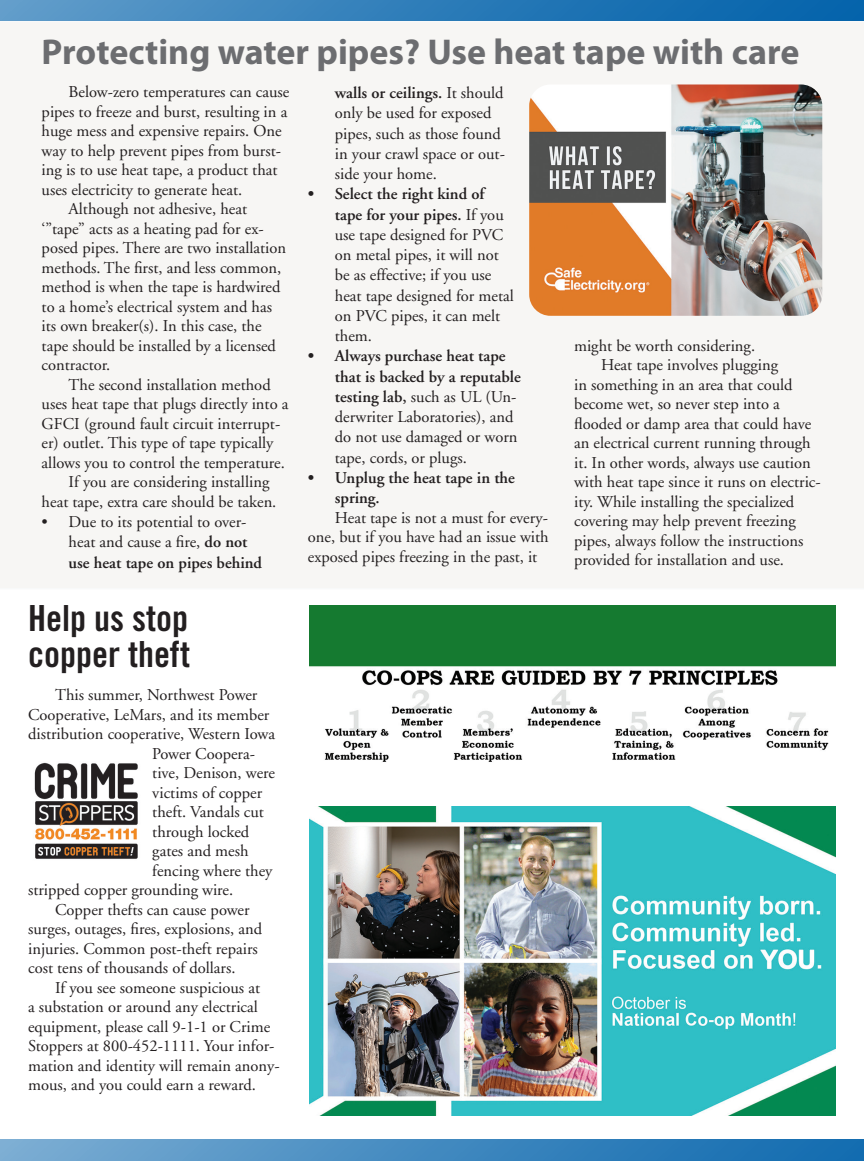
<style>
.page{position:relative;width:864px;height:1161px;background:#fff}
.page>*{position:absolute;margin:0;border:0;box-sizing:border-box;transform-origin:0 0}
.t1{font:700 36px "Myriad Pro";color:#6c6d70}
.t2{font:36px/36px "Trade Gothic LT Std Bd Cn 20";color:#231f20}
.t3{font:16.5px/20.2px "Adobe Garamond";color:#231f20}
.t4{font:600 16.5px/20.2px "Adobe Garamond";color:#231f20}
.s1{font-weight:600}
</style>
<div class="page">
<div style="left:0;top:1140px;width:864px;height:21px;background:linear-gradient(to right,#7aacd2,#0e69ae)"></div>
<div style="left:0;top:0;width:864px;height:21px;background:linear-gradient(to right,#5f9bc9,#0060a9)"></div>
<div style="left:0;top:23px;width:864px;height:565px;background:#f7f6f4"></div>
<img style="left:34px;top:762px;width:104px;height:97px">
<img style="left:529px;top:84px;width:293px;height:232px">
<img style="left:310px;top:807px;width:526px;height:308px">
<img style="left:310px;top:605px;width:526px;height:157px">
<h1 class="t1" style="left:42px;top:29px;width:759px">Protecting water pipes? Use heat tape with care</h1>
<p class="t3" style="left:69px;top:82px;width:222px">Below-zero temperatures can cause</p>
<p class="t3" style="left:42px;top:102px;width:247px">pipes to freeze and burst, resulting in a</p>
<p class="t3" style="left:42px;top:121px;width:241px">huge mess and expensive repairs. One</p>
<p class="t3" style="left:42px;top:141px;width:241px">way to help prevent pipes from burst-</p>
<p class="t3" style="left:42px;top:160px;width:237px">ing is to use heat tape, a product that</p>
<p class="t3" style="left:42px;top:180px;width:202px">uses electricity to generate heat.</p>
<p class="t3" style="left:69px;top:199px;width:180px">Although not adhesive, heat</p>
<p class="t3" style="left:42px;top:219px;width:224px">‘”tape” acts as a heating pad for ex-</p>
<p class="t3" style="left:42px;top:238px;width:246px">posed pipes. There are two installation</p>
<p class="t3" style="left:42px;top:258px;width:241px">methods. The first, and less common,</p>
<p class="t3" style="left:42px;top:277px;width:240px">method is when the tape is hardwired</p>
<p class="t3" style="left:42px;top:297px;width:232px">to a home’s electrical system and has</p>
<p class="t3" style="left:42px;top:317px;width:222px">its own breaker(s). In this case, the</p>
<p class="t3" style="left:42px;top:336px;width:236px">tape should be installed by a licensed</p>
<p class="t3" style="left:42px;top:356px;width:70px">contractor.</p>
<p class="t3" style="left:69px;top:375px;width:204px">The second installation method</p>
<p class="t3" style="left:42px;top:395px;width:248px">uses heat tape that plugs directly into a</p>
<p class="t3" style="left:42px;top:414px;width:240px">GFCI (ground fault circuit interrupt-</p>
<p class="t3" style="left:42px;top:434px;width:233px">er) outlet. This type of tape typically</p>
<p class="t3" style="left:42px;top:453px;width:245px">allows you to control the temperature.</p>
<p class="t3" style="left:69px;top:473px;width:202px">If you are considering installing</p>
<p class="t3" style="left:42px;top:492px;width:236px">heat tape, extra care should be taken.</p>
<p class="t3" style="left:69px;top:512px;width:195px;text-indent:-27px">• Due to its potential to over&shy;heat and cause a fire, <span class="s1">do not use heat tape on pipes behind</span></p>
<p class="t3" style="left:335px;top:83px;width:172px"><span class="s1">walls or ceilings.</span> It should only be used for exposed pipes, such as those found in your crawl space or out&shy;side your home.</p>
<p class="t3" style="left:335px;top:184px;width:180px;text-indent:-27px"><span class="s1">• Select the right kind of tape for your pipes.</span> If you use tape designed for PVC on metal pipes, it will not be as effective; if you use heat tape designed for metal on PVC pipes, it can melt them.</p>
<p class="t3" style="left:335px;top:346px;width:188px;text-indent:-27px"><span class="s1">• Always purchase heat tape that is backed by a reputable testing lab,</span> such as UL (Un&shy;derwriter Laboratories), and do not use damaged or worn tape, cords, or plugs.</p>
<p class="t4" style="left:335px;top:468px;width:182px;text-indent:-27px">• Unplug the heat tape in the spring.</p>
<p class="t3" style="left:308px;top:508px;width:242px;line-height:19.5px;text-align:justify;text-indent:27px">Heat tape is not a must for every&shy;one, but if you have had an issue with exposed pipes freezing in the past, it</p>
<p class="t3" style="left:574px;top:336px;width:183px">might be worth considering.</p>
<p class="t3" style="left:601px;top:355px;width:179px">Heat tape involves plugging</p>
<p class="t3" style="left:574px;top:375px;width:220px">in something in an area that could</p>
<p class="t3" style="left:574px;top:394px;width:207px">become wet, so never step into a</p>
<p class="t3" style="left:574px;top:414px;width:239px">flooded or damp area that could have</p>
<p class="t3" style="left:574px;top:433px;width:238px">an electrical current running through</p>
<p class="t3" style="left:574px;top:453px;width:238px">it. In other words, always use caution</p>
<p class="t3" style="left:574px;top:472px;width:248px">with heat tape since it runs on electric-</p>
<p class="t3" style="left:574px;top:492px;width:222px">ity. While installing the specialized</p>
<p class="t3" style="left:574px;top:511px;width:223px">covering may help prevent freezing</p>
<p class="t3" style="left:574px;top:531px;width:231px">pipes, always follow the instructions</p>
<p class="t3" style="left:574px;top:550px;width:211px">provided for installation and use.</p>
<h1 class="t2" style="left:28px;top:600px;width:163px">Help us stop copper theft</h1>
<p class="t3" style="left:55px;top:685px;width:204px">This summer, Northwest Power</p>
<p class="t3" style="left:28px;top:705px;width:243px">Cooperative, LeMars, and its member</p>
<p class="t3" style="left:28px;top:724px;width:249px">distribution cooperative, Western Iowa</p>
<p class="t3" style="left:152px;top:744px;width:104px">Power Coopera-</p>
<p class="t3" style="left:152px;top:763px;width:124px">tive, Denison, were</p>
<p class="t3" style="left:152px;top:783px;width:112px">victims of copper</p>
<p class="t3" style="left:152px;top:802px;width:113px">theft. Vandals cut</p>
<p class="t3" style="left:152px;top:822px;width:98px">through locked</p>
<p class="t3" style="left:152px;top:841px;width:98px">gates and mesh</p>
<p class="t3" style="left:152px;top:861px;width:122px">fencing where they</p>
<p class="t3" style="left:28px;top:880px;width:207px">stripped copper grounding wire.</p>
<p class="t3" style="left:55px;top:900px;width:196px">Copper thefts can cause power</p>
<p class="t3" style="left:28px;top:919px;width:236px">surges, outages, fires, explosions, and</p>
<p class="t3" style="left:28px;top:939px;width:231px">injuries. Common post-theft repairs</p>
<p class="t3" style="left:28px;top:958px;width:209px">cost tens of thousands of dollars.</p>
<p class="t3" style="left:55px;top:978px;width:207px">If you see someone suspicious at</p>
<p class="t3" style="left:28px;top:997px;width:231px">a substation or around any electrical</p>
<p class="t3" style="left:28px;top:1017px;width:244px">equipment, please call 9-1-1 or Crime</p>
<p class="t3" style="left:28px;top:1036px;width:248px">Stoppers at 800-452-1111. Your infor-</p>
<p class="t3" style="left:28px;top:1056px;width:253px">mation and identity will remain anony-</p>
<p class="t3" style="left:28px;top:1075px;width:229px">mous, and you could earn a reward.</p>
</div>
